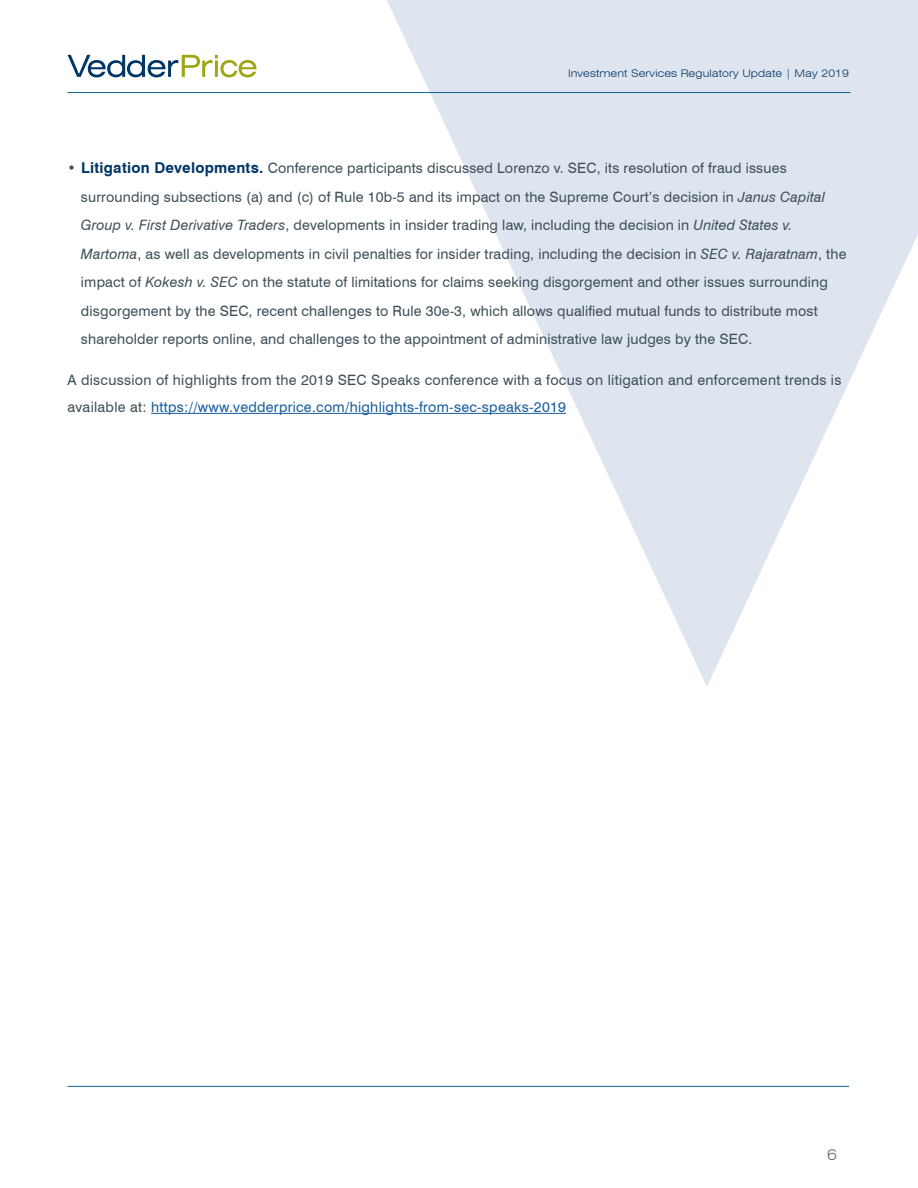
<style>
.page{position:relative;width:918px;height:1188px;background:#fff}
.page>*{position:absolute;margin:0;border:0;box-sizing:border-box;transform-origin:0 0}
.t1{font:300 expanded 15px "Swiss 721 BT";color:#726663}
.t2{font:14.25px/28.5px "Swiss 721 BT";letter-spacing:.01em;color:#3d4f59}
.t3{font:300 expanded 10.5px "Swiss 721 BT";letter-spacing:.01em;color:#003667}
.s1{font-weight:700;font-size:15px;color:#003667}
.s2{font-style:italic}
.s3{color:#175d9e}
</style>
<div class="page">
<svg style="left:351px;top:0;width:567px;height:686px;fill:#dfe5ef"></svg>
<svg style="left:68px;top:55px;width:188px;height:22px"></svg>
<hr style="left:68px;top:1086px;width:781px;height:1px;background:#0b6696">
<hr style="left:68px;top:92px;width:782px;height:1px;background:#0b6696">
<hr style="left:151px;top:413px;width:415px;height:1px;background:#175d9e">
<p class="t3" style="left:568px;top:67px;width:283px">Investment Services Regulatory Update | May 2019</p>
<p class="t2" style="left:81px;top:154px;width:767px;text-indent:-13px">• <span class="s1">Litigation Developments.</span> Conference participants discussed Lorenzo v. SEC, its resolution of fraud issues surrounding subsections (a) and (c) of Rule 10b-5 and its impact on the Supreme Court’s decision in <span class="s2">Janus Capital Group v. First Derivative Traders</span>, developments in insider trading law, including the decision in <span class="s2">United States v.<br>Martoma</span>, as well as developments in civil penalties for insider trading, including the decision in <span class="s2">SEC v. Rajaratnam</span>, the impact of <span class="s2">Kokesh v. SEC</span> on the statute of limitations for claims seeking disgorgement and other issues surrounding disgorgement by the SEC, recent challenges to Rule 30e-3, which allows qualified mutual funds to distribute most shareholder reports online, and challenges to the appointment of administrative law judges by the SEC.</p>
<p class="t2" style="left:68px;top:366px;width:776px;line-height:27px">A discussion of highlights from the 2019 SEC Speaks conference with a focus on litigation and enforcement trends is available at: <span class="s3">https://www.vedderprice.com/highlights-from-sec-speaks-2019</span></p>
<p class="t1" style="left:827px;top:1146px;width:11px">6</p>
</div>
